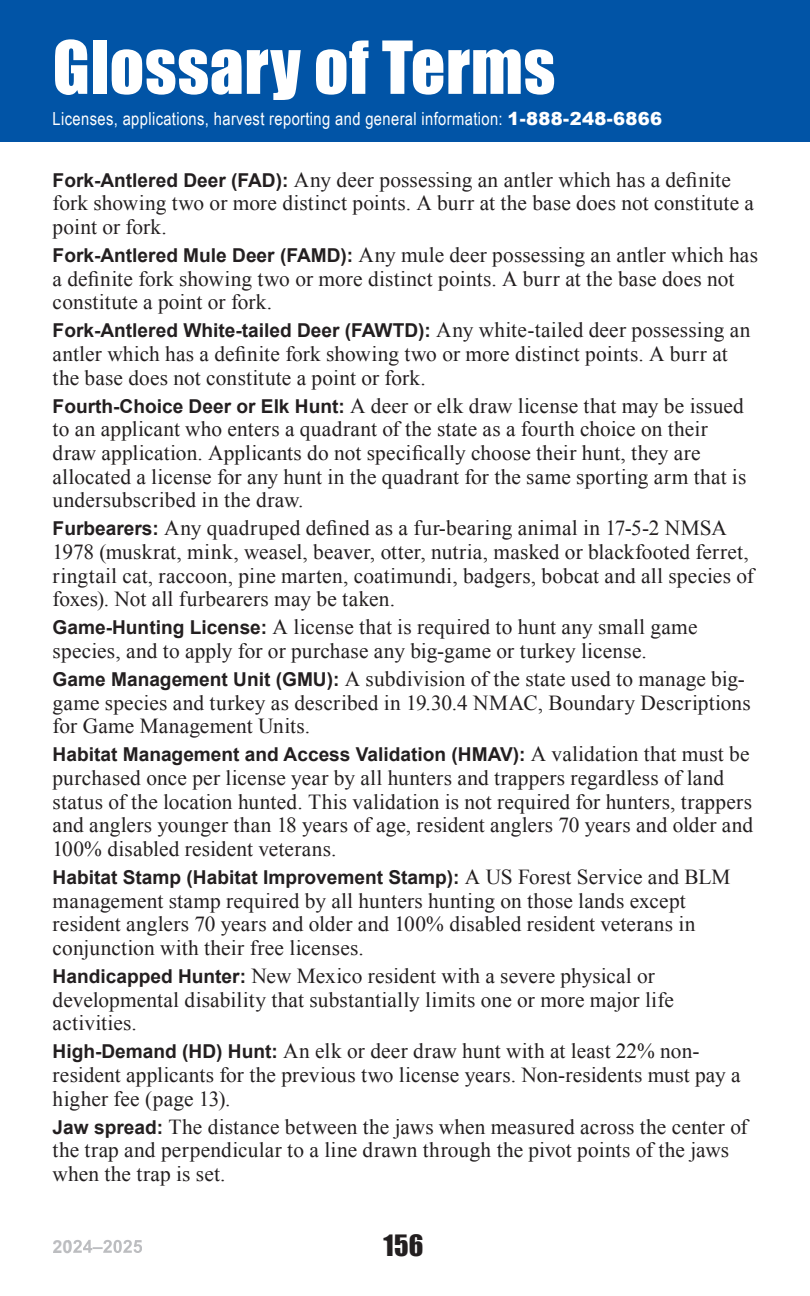
<style>
.page{position:relative;width:810px;height:1296px;background:#fff}
.page>*{position:absolute;margin:0;border:0;box-sizing:border-box;transform-origin:0 0}
.t1{font:67.5px "Impact";letter-spacing:.01em;color:#fff}
.t2{font:27px "Impact";color:#231f20}
.t3{font:21.38px/23.6px "Times New Roman";letter-spacing:.01em;color:#231f20}
.t4{font:700 19.12px "Arial";color:#231f20}
.t5{font:18px "Arial Narrow";letter-spacing:.02em;color:#fff}
.s1{font-family:"Arial";font-weight:900}
.s2{font-family:"Arial";font-weight:700;font-size:19.12px}
.s3{font-family:"Times New Roman";font-weight:400;font-size:21.38px}
</style>
<div class="page">
<svg style="left:68px;top:1240px;width:74px;height:13px"></svg>
<div style="left:0;top:0;width:810px;height:142px;background:#0154a6"></div>
<h1 class="t1" style="left:53px;top:15px;width:504px">Glossary of Terms</h1>
<p class="t5" style="left:53px;top:106px;width:611px">Licenses, applications, harvest reporting and general information: <span class="s1">1-888-248-6866</span></p>
<p class="t3" style="left:53px;top:167px;width:703px"><span class="s2">Fork-Antlered Deer (FAD):</span> Any deer possessing an antler which has a definite fork showing two or more distinct points. A burr at the base does not constitute a point or fork.</p>
<p class="t3" style="left:53px;top:243px;width:707px"><span class="s2">Fork-Antlered Mule Deer (FAMD):</span> Any mule deer possessing an antler which has a definite fork showing two or more distinct points. A burr at the base does not constitute a point or fork.</p>
<p class="t4" style="left:53px;top:318px;width:699px">Fork-Antlered White-tailed Deer (FAWTD): <span class="s3">Any white-tailed deer possessing an</span></p>
<p class="t3" style="left:53px;top:342px;width:677px">antler which has a definite fork showing two or more distinct points. A burr at the base does not constitute a point or fork.</p>
<p class="t3" style="left:53px;top:393px;width:695px"><span class="s2">Fourth-Choice Deer or Elk Hunt:</span> A deer or elk draw license that may be issued to an applicant who enters a quadrant of the state as a fourth choice on their draw application. Applicants do not specifically choose their hunt, they are allocated a license for any hunt in the quadrant for the same sporting arm that is undersubscribed in the draw.</p>
<p class="t3" style="left:53px;top:516px;width:703px"><span class="s2">Furbearers:</span> Any quadruped defined as a fur-bearing animal in 17-5-2 NMSA 1978 (muskrat, mink, weasel, beaver, otter, nutria, masked or blackfooted ferret, ringtail cat, raccoon, pine marten, coatimundi, badgers, bobcat and all species of foxes). Not all furbearers may be taken.</p>
<p class="t3" style="left:53px;top:615px;width:646px"><span class="s2">Game-Hunting License:</span> A license that is required to hunt any small game species, and to apply for or purchase any big-game or turkey license.</p>
<p class="t3" style="left:53px;top:667px;width:700px"><span class="s2">Game Management Unit (GMU):</span> A subdivision of the state used to manage big&shy;game species and turkey as described in 19.30.4 NMAC, Boundary Descriptions for Game Management Units.</p>
<p class="t4" style="left:53px;top:742px;width:698px">Habitat Management and Access Validation (HMAV): <span class="s3">A validation that must be</span></p>
<p class="t3" style="left:53px;top:766px;width:702px">purchased once per license year by all hunters and trappers regardless of land status of the location hunted. This validation is not required for hunters, trappers and anglers younger than 18 years of age, resident anglers 70 years and older and 100% disabled resident veterans.</p>
<p class="t4" style="left:53px;top:865px;width:679px">Habitat Stamp (Habitat Improvement Stamp): <span class="s3">A US Forest Service and BLM</span></p>
<p class="t3" style="left:53px;top:888px;width:644px">management stamp required by all hunters hunting on those lands except resident anglers 70 years and older and 100% disabled resident veterans in conjunction with their free licenses.</p>
<p class="t3" style="left:53px;top:964px;width:623px"><span class="s2">Handicapped Hunter:</span> New Mexico resident with a severe physical or developmental disability that substantially limits one or more major life activities.</p>
<p class="t3" style="left:53px;top:1039px;width:690px"><span class="s2">High-Demand (HD) Hunt:</span> An elk or deer draw hunt with at least 22% non&shy;resident applicants for the previous two license years. Non-residents must pay a higher fee (page 13).</p>
<p class="t3" style="left:53px;top:1114px;width:697px"><span class="s2">Jaw spread:</span> The distance between the jaws when measured across the center of the trap and perpendicular to a line drawn through the pivot points of the jaws when the trap is set.</p>
<p class="t2" style="left:384px;top:1224px;width:41px">156</p>
</div>
